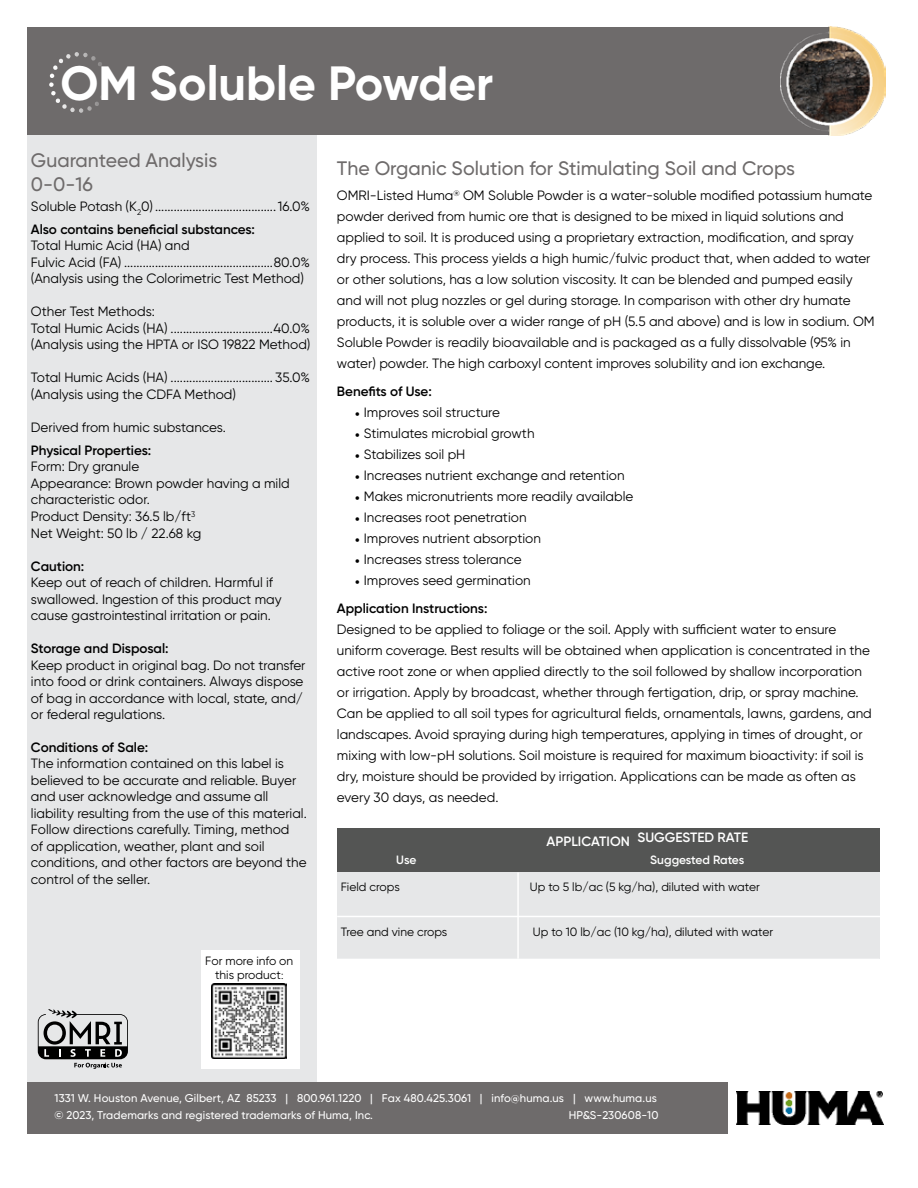
<style>
.page{position:relative;width:918px;height:1188px;background:#fff}
.page>*{position:absolute;margin:0;border:0;box-sizing:border-box;transform-origin:0 0}
.t1{font:700 48px "Gilroy";color:#fff}
.t2{font:500 19.5px "Gilroy";color:#6e6b6b}
.t3{font:13.5px/16.5px "Gilroy";color:#000}
.t4{font:600 13.5px/27.8px "Gilroy";color:#000}
.t5{font:600 13.5px "Gilroy";color:#fff}
.t6{font:12px/13.5px "Gilroy";color:#000;text-align:center}
.t7{font:600 12px "Gilroy";letter-spacing:-.01em;color:#fff}
.t8{font:500 11.25px/16.5px "Gilroy";letter-spacing:.01em;color:#fff}
.s1{font-family:"Minion Pro"}
.s2{font-family:"Minion Pro";font-weight:400}
.s3{font-weight:400}
.s4{font-weight:600}
.s5{font-size:10.5px}
</style>
<div class="page">
<div style="left:27px;top:134px;width:290px;height:948px;background:#e6e7e8"></div>
<div style="left:27px;top:1082px;width:701px;height:52px;background:#6e6b6b"></div>
<img style="left:737px;top:1091px;width:147px;height:34px">
<div style="left:27px;top:27px;width:803px;height:108px;background:#6e6b6b"></div>
<img style="left:781px;top:27px;width:105px;height:108px">
<svg style="left:49px;top:52px;width:57px;height:61px"></svg>
<svg style="left:38px;top:1009px;width:90px;height:60px"></svg>
<div style="left:201px;top:950px;width:98px;height:119px;background:#fff"></div>
<div style="left:337px;top:828px;width:543px;height:131px;background:#e6e7e8"></div>
<div style="left:337px;top:828px;width:543px;height:43px;background:#545554"></div>
<hr style="left:337px;top:916px;width:543px;height:1px;background:#fff">
<hr style="left:517px;top:873px;width:2px;height:86px;background:#fff">
<img style="left:212px;top:983px;width:75px;height:75px">
<h1 class="t1" style="left:60px;top:53px;width:434px">OM Soluble Powder</h1>
<h2 class="t2" style="left:31px;top:149px;width:188px">Guaranteed Analysis</h2>
<h2 class="t2" style="left:337px;top:156px;width:460px">The Organic Solution for Stimulating Soil and Crops</h2>
<h2 class="t2" style="left:31px;top:172px;width:64px">0-0-16</h2>
<p class="t3" style="left:337px;top:185px;width:539px;line-height:21px">OMRI-Listed Huma<sup>®</sup> OM Soluble Powder is a water-soluble modified potassium humate powder derived from humic ore that is designed to be mixed in liquid solutions and applied to soil. It is produced using a proprietary extraction, modification, and spray dry process. This process yields a high humic/fulvic product that, when added to water or other solutions, has a low solution viscosity. It can be blended and pumped easily and will not plug nozzles or gel during storage. In comparison with other dry humate products, it is soluble over a wider range of pH (5.5 and above) and is low in sodium. OM Soluble Powder is readily bioavailable and is packaged as a fully dissolvable (95% in water) powder. The high carboxyl content improves solubility and ion exchange.</p>
<p class="t4" style="left:337px;top:377px;width:96px">Benefits of Use:</p>
<p class="t3" style="left:355px;top:404px;width:147px"><span class="s1">•</span> Improves soil structure</p>
<p class="t3" style="left:355px;top:425px;width:181px"><span class="s1">•</span> Stimulates microbial growth</p>
<p class="t3" style="left:355px;top:446px;width:112px"><span class="s1">•</span> Stabilizes soil pH</p>
<p class="t3" style="left:355px;top:467px;width:271px"><span class="s1">•</span> Increases nutrient exchange and retention</p>
<p class="t3" style="left:355px;top:488px;width:280px"><span class="s1">•</span> Makes micronutrients more readily available</p>
<p class="t3" style="left:355px;top:509px;width:173px"><span class="s1">•</span> Increases root penetration</p>
<p class="t3" style="left:355px;top:530px;width:188px"><span class="s1">•</span> Improves nutrient absorption</p>
<p class="t3" style="left:355px;top:551px;width:168px"><span class="s1">•</span> Increases stress tolerance</p>
<p class="t4" style="left:337px;top:566px;width:195px;text-indent:18px"><span class="s2">•</span> <span class="s3">Improves seed germination<br></span>Application Instructions:</p>
<p class="t3" style="left:337px;top:619px;width:536px;line-height:21px">Designed to be applied to foliage or the soil. Apply with sufficient water to ensure uniform coverage. Best results will be obtained when application is concentrated in the active root zone or when applied directly to the soil followed by shallow incorporation or irrigation. Apply by broadcast, whether through fertigation, drip, or spray machine.<br>Can be applied to all soil types for agricultural fields, ornamentals, lawns, gardens, and landscapes. Avoid spraying during high temperatures, applying in times of drought, or mixing with low-pH solutions. Soil moisture is required for maximum bioactivity: if soil is dry, moisture should be provided by irrigation. Applications can be made as often as every 30 days, as needed.</p>
<p class="t3" style="left:31px;top:194px;width:281px;line-height:23.2px">Soluble Potash (K<sub>2</sub>0) .......................................16.0%<br><span class="s4">Also contains beneficial substances:</span></p>
<p class="t3" style="left:31px;top:237px;width:281px">Total Humic Acid (HA) and<br>Fulvic Acid (FA) ................................................80.0% (Analysis using the Colorimetric Test Method)</p>
<p class="t3" style="left:31px;top:303px;width:281px">Other Test Methods:<br>Total Humic Acids (HA) .................................40.0% (Analysis using the HPTA or ISO 19822 Method)</p>
<p class="t3" style="left:31px;top:369px;width:281px">Total Humic Acids (HA) ................................. 35.0% (Analysis using the CDFA Method)</p>
<p class="t3" style="left:31px;top:419px;width:197px">Derived from humic substances.</p>
<p class="t4" style="left:31px;top:436px;width:122px">Physical Properties:</p>
<p class="t3" style="left:31px;top:458px;width:260px">Form: Dry granule<br>Appearance: Brown powder having a mild characteristic odor.<br>Product Density: 36.5 lb/ft<sup>3<br></sup>Net Weight: 50 lb / 22.68 kg</p>
<p class="t4" style="left:31px;top:552px;width:55px">Caution:</p>
<p class="t3" style="left:31px;top:574px;width:252px">Keep out of reach of children. Harmful if swallowed. Ingestion of this product may cause gastrointestinal irritation or pain.</p>
<p class="t4" style="left:31px;top:634px;width:139px">Storage and Disposal:</p>
<p class="t3" style="left:31px;top:656px;width:276px">Keep product in original bag. Do not transfer into food or drink containers. Always dispose of bag in accordance with local, state, and/ or federal regulations.</p>
<p class="t4" style="left:31px;top:733px;width:119px">Conditions of Sale:</p>
<p class="t3" style="left:31px;top:755px;width:277px">The information contained on this label is believed to be accurate and reliable. Buyer and user acknowledge and assume all liability resulting from the use of this material.<br>Follow directions carefully. Timing, method<br>of application, weather, plant and soil conditions, and other factors are beyond the control of the seller.</p>
<p class="t5" style="left:547px;top:829px;width:203px">APPLICATION SUGGESTED RATE</p>
<p class="t7" style="left:650px;top:853px;width:95px">Suggested Rates</p>
<p class="t7" style="left:396px;top:853px;width:22px">Use</p>
<p class="t6" style="left:341px;top:880px;width:61px">Field crops</p>
<p class="t6" style="left:530px;top:880px;width:232px">Up to 5 lb/ac (5 kg/ha), diluted with water</p>
<p class="t6" style="left:341px;top:925px;width:108px">Tree and vine crops</p>
<p class="t6" style="left:533px;top:925px;width:242px">Up to 10 lb/ac (10 kg/ha), diluted with water</p>
<p class="t6" style="left:205px;top:954px;width:89px">For more info on this product<span class="s5">:</span></p>
<p class="t8" style="left:55px;top:1090px;width:604px">1331 W. Houston Avenue, Gilbert, AZ 85233 | 800.961.1220 | Fax 480.425.3061 | info@huma.us | www.huma.us © 2023, Trademarks and registered trademarks of Huma, Inc.</p>
<p class="t8" style="left:569px;top:1107px;width:91px">HP&amp;S-230608-10</p>
</div>
